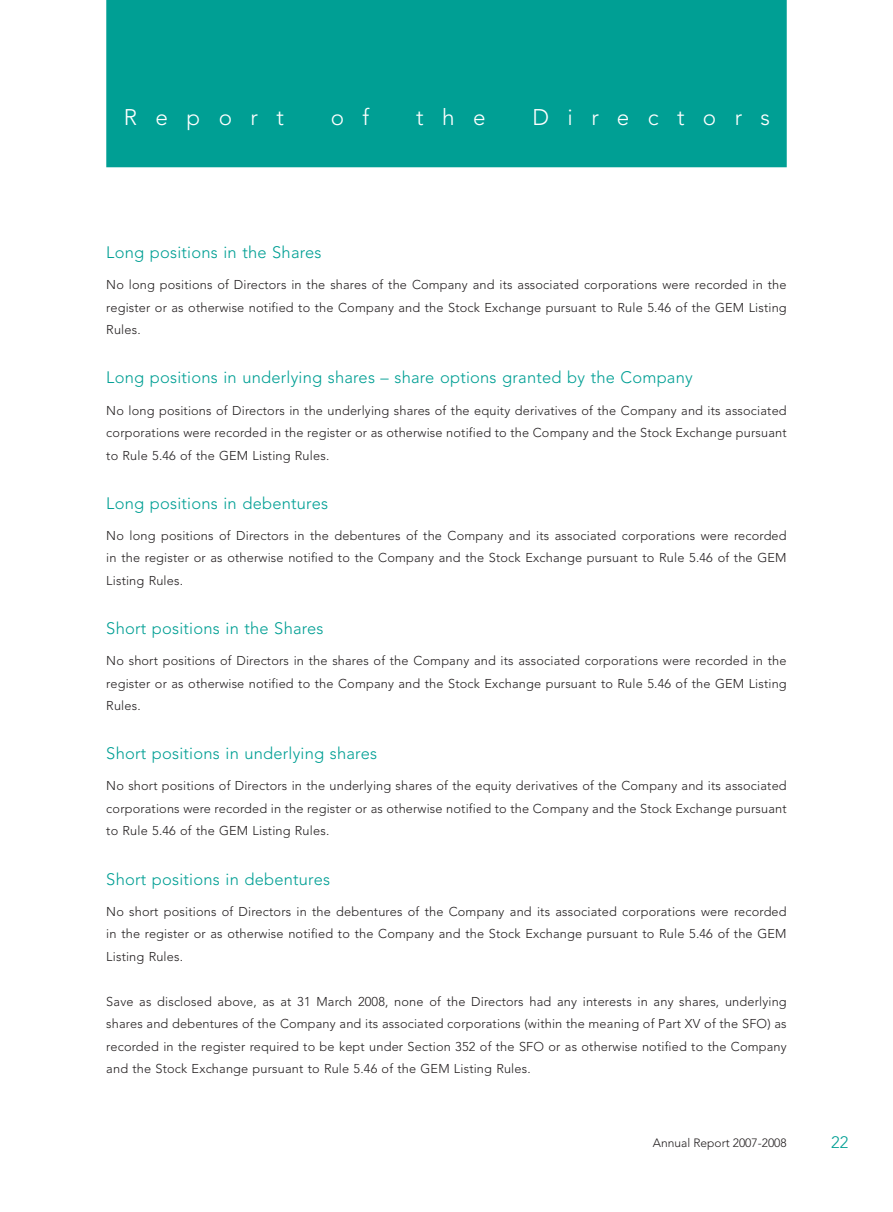
<style>
.page{position:relative;width:893px;height:1212px;background:#fff}
.page>*{position:absolute;margin:0;border:0;box-sizing:border-box;transform-origin:0 0}
.t1{font:300 22.5px "Avenir LT Std";letter-spacing:.82em;color:#fff}
.t2{font:300 16.5px "Avenir LT Std";letter-spacing:.015em;color:#009f94}
.t3{font:300 12.75px/22.5px "Avenir LT Std";letter-spacing:.015em;color:#231f20;text-align:justify}
.t4{font:300 12px "Avenir LT Std";color:#231f20}
</style>
<div class="page">
<div style="left:106px;top:0;width:681px;height:167px;background:#009f94"></div>
<p class="t1" style="left:124px;top:104px;width:161px">Report</p>
<p class="t1" style="left:331px;top:104px;width:40px">o f</p>
<p class="t1" style="left:416px;top:104px;width:71px">the</p>
<p class="t1" style="left:533px;top:104px;width:239px">Directors</p>
<p class="t2" style="left:106px;top:243px;width:217px">Long positions in the Shares</p>
<p class="t3" style="left:106px;top:274px;width:682px">No long positions of Directors in the shares of the Company and its associated corporations were recorded in the register or as otherwise notified to the Company and the Stock Exchange pursuant to Rule 5.46 of the GEM Listing Rules.</p>
<p class="t2" style="left:106px;top:368px;width:588px">Long positions in underlying shares – share options granted by the Company</p>
<p class="t3" style="left:106px;top:399px;width:682px">No long positions of Directors in the underlying shares of the equity derivatives of the Company and its associated corporations were recorded in the register or as otherwise notified to the Company and the Stock Exchange pursuant to Rule 5.46 of the GEM Listing Rules.</p>
<p class="t2" style="left:106px;top:493px;width:223px">Long positions in debentures</p>
<p class="t3" style="left:106px;top:524px;width:682px">No long positions of Directors in the debentures of the Company and its associated corporations were recorded in the register or as otherwise notified to the Company and the Stock Exchange pursuant to Rule 5.46 of the GEM Listing Rules.</p>
<p class="t2" style="left:106px;top:619px;width:219px">Short positions in the Shares</p>
<p class="t3" style="left:106px;top:649px;width:682px">No short positions of Directors in the shares of the Company and its associated corporations were recorded in the register or as otherwise notified to the Company and the Stock Exchange pursuant to Rule 5.46 of the GEM Listing Rules.</p>
<p class="t2" style="left:106px;top:744px;width:272px">Short positions in underlying shares</p>
<p class="t3" style="left:106px;top:775px;width:682px">No short positions of Directors in the underlying shares of the equity derivatives of the Company and its associated corporations were recorded in the register or as otherwise notified to the Company and the Stock Exchange pursuant to Rule 5.46 of the GEM Listing Rules.</p>
<p class="t2" style="left:106px;top:869px;width:225px">Short positions in debentures</p>
<p class="t3" style="left:106px;top:900px;width:682px">No short positions of Directors in the debentures of the Company and its associated corporations were recorded in the register or as otherwise notified to the Company and the Stock Exchange pursuant to Rule 5.46 of the GEM Listing Rules.</p>
<p class="t3" style="left:106px;top:990px;width:682px">Save as disclosed above, as at 31 March 2008, none of the Directors had any interests in any shares, underlying shares and debentures of the Company and its associated corporations (within the meaning of Part XV of the SFO) as recorded in the register required to be kept under Section 352 of the SFO or as otherwise notified to the Company and the Stock Exchange pursuant to Rule 5.46 of the GEM Listing Rules.</p>
<p class="t4" style="left:653px;top:1135px;width:135px">Annual Report 2007-2008</p>
<p class="t2" style="left:831px;top:1132px;width:19px">22</p>
</div>
